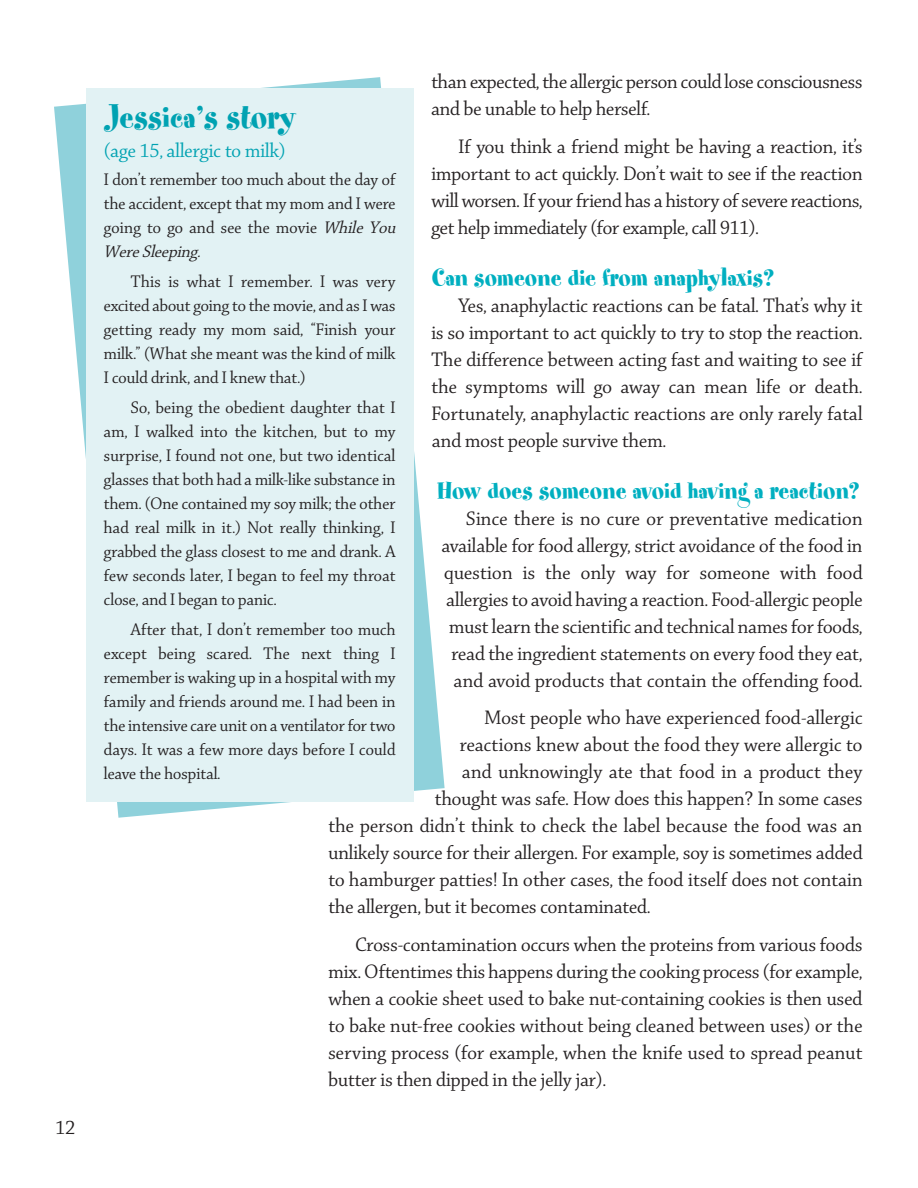
<style>
.page{position:relative;width:918px;height:1188px;background:#fff}
.page>*{position:absolute;margin:0;border:0;box-sizing:border-box;transform-origin:0 0}
.t1{font:36px "Spumoni LP";letter-spacing:.005em;color:#00a2b2}
.t2{font:27px "Spumoni LP";letter-spacing:.005em;color:#00afc0}
.t3{font:21px/27px "Chaparral Display";letter-spacing:.005em;color:#231f20;text-align:justify}
.t4{font:21px "Chaparral Display";letter-spacing:.005em;color:#00a2b2}
.t5{font:18px/24px "Chaparral Display";letter-spacing:.005em;color:#231f20;text-align:justify}
.s1{font-style:italic}
</style>
<div class="page">
<svg style="left:54px;top:77px;width:391px;height:741px"></svg>
<p class="t3" style="left:55px;top:1115px;width:21px">12</p>
<p class="t3" style="left:431px;top:70px;width:433px">than expected, the allergic person could lose consciousness and be unable to help herself.</p>
<p class="t3" style="left:431px;top:134px;width:433px;text-indent:27px">If you think a friend might be having a reaction, it’s important to act quickly. Don’t wait to see if the reaction will worsen. If your friend has a history of severe reactions, get help immediately (for example, call 911).</p>
<p class="t2" style="left:431px;top:268px;width:344px">Can someone die from anaphylaxis?</p>
<p class="t3" style="left:431px;top:293px;width:433px;text-indent:27px">Yes, anaphylactic reactions can be fatal. That’s why it is so important to act quickly to try to stop the reaction.<br>The difference between acting fast and waiting to see if the symptoms will go away can mean life or death.<br>Fortunately, anaphylactic reactions are only rarely fatal and most people survive them.</p>
<p class="t2" style="left:437px;top:481px;width:424px">How does someone avoid having a reaction?</p>
<p class="t3" style="left:442px;top:506px;width:422px;text-align:right">Since there is no cure or preventative medication available for food allergy, strict avoidance of the food in question is the only way for someone with food allergies to avoid having a reaction. Food-allergic people must learn the scientific and technical names for foods, read the ingredient statements on every food they eat, and avoid products that contain the offending food.</p>
<p class="t3" style="left:484px;top:706px;width:380px">Most people who have experienced food-allergic</p>
<p class="t3" style="left:460px;top:733px;width:404px">reactions knew about the food they were allergic to</p>
<p class="t3" style="left:462px;top:760px;width:402px">and unknowingly ate that food in a product they</p>
<p class="t3" style="left:435px;top:787px;width:429px">thought was safe. How does this happen? In some cases</p>
<p class="t3" style="left:328px;top:814px;width:536px">the person didn’t think to check the label because the food was an</p>
<p class="t3" style="left:328px;top:841px;width:536px">unlikely source for their allergen. For example, soy is sometimes added</p>
<p class="t3" style="left:328px;top:868px;width:536px">to hamburger patties! In other cases, the food itself does not contain</p>
<p class="t3" style="left:328px;top:895px;width:324px">the allergen, but it becomes contaminated.</p>
<p class="t3" style="left:328px;top:932px;width:536px;text-indent:27px">Cross-contamination occurs when the proteins from various foods mix. Oftentimes this happens during the cooking process (for example, when a cookie sheet used to bake nut-containing cookies is then used to bake nut-free cookies without being cleaned between uses) or the serving process (for example, when the knife used to spread peanut butter is then dipped in the jelly jar).</p>
<h1 class="t1" style="left:104px;top:104px;width:193px">Jessica’s story</h1>
<p class="t4" style="left:104px;top:142px;width:183px">(age 15, allergic to milk)</p>
<p class="t5" style="left:104px;top:169px;width:297px;text-align:left">I don’t remember too much about the day of the accident, except that my mom and I were going to go and see the movie <span class="s1">While You Were Sleep ing .</span></p>
<p class="t5" style="left:104px;top:271px;width:293px;text-indent:27px">This is what I remember. I was very excited about going to the movie, and as I was getting ready my mom said, “Finish your milk.” (What she meant was the kind of milk I could drink, and I knew that.)</p>
<p class="t5" style="left:104px;top:397px;width:293px;text-indent:27px">So, being the obedient daughter that I am, I walked into the kitchen, but to my surprise, I found not one, but two identical glasses that both had a milk-like substance in them. (One contained my soy milk; the other had real milk in it.) Not really thinking, I grabbed the glass closest to me and drank. A few seconds later, I began to feel my throat close, and I began to panic.</p>
<p class="t5" style="left:104px;top:619px;width:293px;text-indent:27px">After that, I don’t remember too much except being scared. The next thing I remember is waking up in a hospital with my family and friends around me. I had been in the intensive care unit on a ventilator for two days. It was a few more days before I could leave the hospital.</p>
</div>
